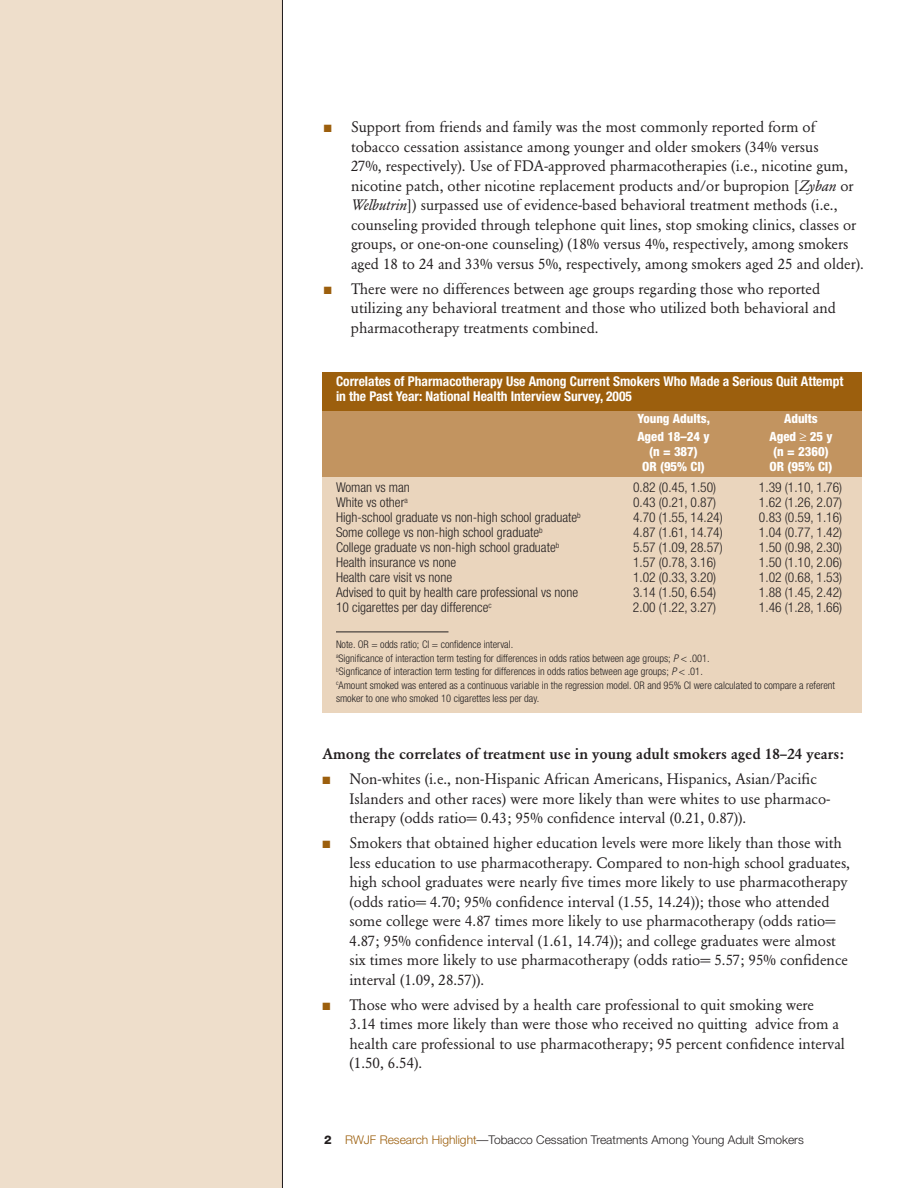
<style>
.page{position:relative;width:918px;height:1188px;background:#fff}
.page>*{position:absolute;margin:0;border:0;box-sizing:border-box;transform-origin:0 0}
.t1{font:15px/19.5px "Garamond BE";color:#231f20}
.t2{font:500 15px "Garamond BE";color:#231f20}
.t3{font:300 condensed 13.5px "Helvetica Neue";color:#231f20}
.t4{font:700 condensed 13.5px/15px "Helvetica Neue";color:#fff}
.t5{font:800 condensed 12.75px "Helvetica Neue";color:#fff}
.t6{font:300 12px "Helvetica Neue";color:#231f20}
.t7{font:300 condensed 10.5px/13.5px "Helvetica Neue";color:#231f20}
.s1{color:#9c5f0d}
.s2{font-style:italic}
.s3{font-weight:800}
</style>
<div class="page">
<div style="left:0;top:0;width:282px;height:1188px;background:#eedecb"></div>
<hr style="left:282px;top:0;width:1px;height:1188px;background:#231f20">
<div style="left:322px;top:436px;width:540px;height:277px;background:#ead5bd"></div>
<div style="left:322px;top:411px;width:540px;height:66px;background:#c29460"></div>
<div style="left:322px;top:372px;width:540px;height:39px;background:#9c5f0d"></div>
<hr style="left:336px;top:632px;width:112px;height:1px;background:#231f20">
<p class="t1" style="left:351px;top:117px;width:514px;text-indent:-27px"><span class="s1">■</span> Support from friends and family was the most commonly reported form of tobacco cessation assistance among younger and older smokers (34% versus<br>27%, respectively). Use of FDA-approved pharmacotherapies (i.e., nicotine gum, nicotine patch, other nicotine replacement products and/or bupropion [<span class="s2">Zyban</span> or <span class="s2">Welbutrin</span>]) surpassed use of evidence-based behavioral treatment methods (i.e., counseling provided through telephone quit lines, stop smoking clinics, classes or groups, or one-on-one counseling) (18% versus 4%, respectively, among smokers aged 18 to 24 and 33% versus 5%, respectively, among smokers aged 25 and older).</p>
<p class="t1" style="left:351px;top:279px;width:486px;text-indent:-27px"><span class="s1">■</span> There were no differences between age groups regarding those who reported utilizing any behavioral treatment and those who utilized both behavioral and pharmacotherapy treatments combined.</p>
<p class="t4" style="left:336px;top:374px;width:509px">Correlates of Pharmacotherapy Use Among Current Smokers Who Made a Serious Quit Attempt in the Past Year: National Health Interview Survey, 2005</p>
<p class="t5" style="left:637px;top:411px;width:74px">Young Adults,</p>
<p class="t5" style="left:784px;top:411px;width:35px">Adults</p>
<p class="t5" style="left:637px;top:429px;width:74px">Aged 18–24 y</p>
<p class="t5" style="left:769px;top:429px;width:65px">Aged ≥ 25 y</p>
<p class="t5" style="left:649px;top:444px;width:50px">(n = 387)</p>
<p class="t5" style="left:773px;top:444px;width:57px">(n = 2360)</p>
<p class="t5" style="left:642px;top:459px;width:64px">OR (95% CI)</p>
<p class="t5" style="left:770px;top:459px;width:64px">OR (95% CI)</p>
<p class="t3" style="left:336px;top:480px;width:75px">Woman vs man</p>
<p class="t3" style="left:633px;top:480px;width:85px">0.82 (0.45, 1.50)</p>
<p class="t3" style="left:759px;top:480px;width:85px">1.39 (1.10, 1.76)</p>
<p class="t3" style="left:336px;top:495px;width:73px">White vs other<sup>a</sup></p>
<p class="t3" style="left:633px;top:495px;width:85px">0.43 (0.21, 0.87)</p>
<p class="t3" style="left:759px;top:495px;width:85px">1.62 (1.26, 2.07)</p>
<p class="t3" style="left:336px;top:510px;width:246px">High-school graduate vs non-high school graduate<sup>b</sup></p>
<p class="t3" style="left:633px;top:510px;width:91px">4.70 (1.55, 14.24)</p>
<p class="t3" style="left:759px;top:510px;width:85px">0.83 (0.59, 1.16)</p>
<p class="t3" style="left:336px;top:525px;width:208px">Some college vs non-high school graduate<sup>b</sup></p>
<p class="t3" style="left:633px;top:525px;width:91px">4.87 (1.61, 14.74)</p>
<p class="t3" style="left:759px;top:525px;width:85px">1.04 (0.77, 1.42)</p>
<p class="t3" style="left:336px;top:540px;width:225px">College graduate vs non-high school graduate<sup>b</sup></p>
<p class="t3" style="left:633px;top:540px;width:91px">5.57 (1.09, 28.57)</p>
<p class="t3" style="left:759px;top:540px;width:85px">1.50 (0.98, 2.30)</p>
<p class="t3" style="left:336px;top:555px;width:122px">Health insurance vs none</p>
<p class="t3" style="left:633px;top:555px;width:85px">1.57 (0.78, 3.16)</p>
<p class="t3" style="left:759px;top:555px;width:85px">1.50 (1.10, 2.06)</p>
<p class="t3" style="left:336px;top:570px;width:118px">Health care visit vs none</p>
<p class="t3" style="left:633px;top:570px;width:85px">1.02 (0.33, 3.20)</p>
<p class="t3" style="left:759px;top:570px;width:85px">1.02 (0.68, 1.53)</p>
<p class="t3" style="left:336px;top:585px;width:244px">Advised to quit by health care professional vs none</p>
<p class="t3" style="left:633px;top:585px;width:85px">3.14 (1.50, 6.54)</p>
<p class="t3" style="left:759px;top:585px;width:85px">1.88 (1.45, 2.42)</p>
<p class="t3" style="left:336px;top:600px;width:157px">10 cigarettes per day difference<sup>c</sup></p>
<p class="t3" style="left:633px;top:600px;width:85px">2.00 (1.22, 3.27)</p>
<p class="t3" style="left:759px;top:600px;width:85px">1.46 (1.28, 1.66)</p>
<p class="t7" style="left:336px;top:638px;width:501px">Note. OR = odds ratio; Cl = confidence interval.<br><sup>a</sup>Significance of interaction term testing for differences in odds ratios between age groups; <span class="s2">P</span> &lt; .001.<br><sup>b</sup>Signficance of interaction term testing for differences in odds ratios between age groups; <span class="s2">P</span> &lt; .01.<br><sup>c</sup>Amount smoked was entered as a continuous variable in the regression model. OR and 95% CI were calculated to compare a referent smoker to one who smoked 10 cigarettes less per day.</p>
<p class="t2" style="left:322px;top:745px;width:523px">Among the correlates of treatment use in young adult smokers aged 18–24 years:</p>
<p class="t1" style="left:350px;top:769px;width:482px;text-indent:-27px"><span class="s1">■</span> Non-whites (i.e., non-Hispanic African Americans, Hispanics, Asian/Pacific<br>Islanders and other races) were more likely than were whites to use pharmaco&shy;therapy (odds ratio= 0.43; 95% confidence interval (0.21, 0.87)).</p>
<p class="t1" style="left:350px;top:833px;width:502px;text-indent:-27px"><span class="s1">■</span> Smokers that obtained higher education levels were more likely than those with less education to use pharmacotherapy. Compared to non-high school graduates, high school graduates were nearly five times more likely to use pharmacotherapy (odds ratio= 4.70; 95% confidence interval (1.55, 14.24)); those who attended some college were 4.87 times more likely to use pharmacotherapy (odds ratio= 4.87; 95% confidence interval (1.61, 14.74)); and college graduates were almost six times more likely to use pharmacotherapy (odds ratio= 5.57; 95% confidence interval (1.09, 28.57)).</p>
<p class="t1" style="left:350px;top:995px;width:497px;text-indent:-27px"><span class="s1">■</span> Those who were advised by a health care professional to quit smoking were<br>3.14 times more likely than were those who received no quitting advice from a health care professional to use pharmacotherapy; 95 percent confidence interval (1.50, 6.54).</p>
<p class="t6" style="left:324px;top:1132px;width:481px"><span class="s3">2</span> <span class="s1">RWJF Research Highlight</span>—Tobacco Cessation Treatments Among Young Adult Smokers</p>
</div>
